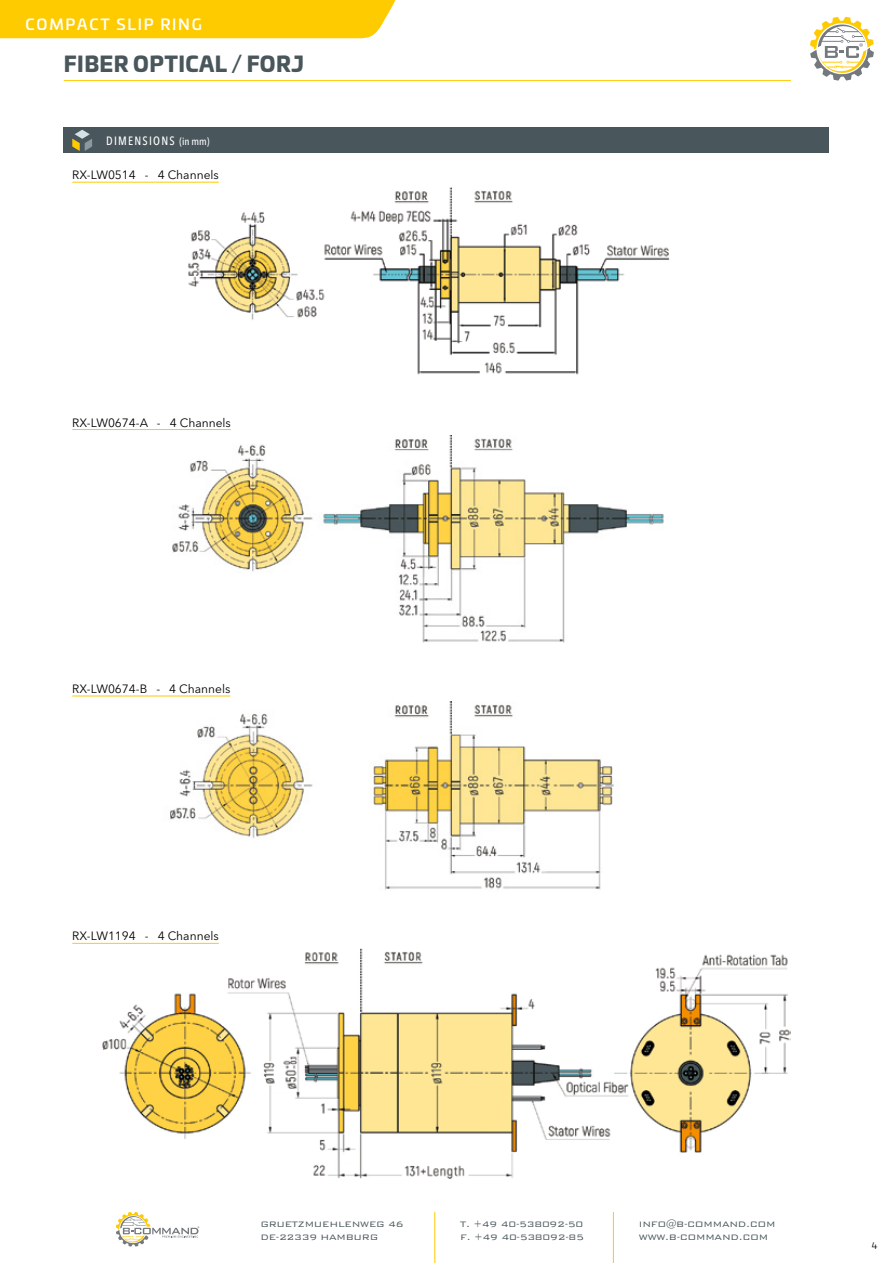
<style>
.page{position:relative;width:893px;height:1263px;background:#fff}
.page>*{position:absolute;margin:0;border:0;box-sizing:border-box;transform-origin:0 0}
.t1{font:900 21px "Univia Pro";letter-spacing:.02em;color:#49565b}
.t2{font:500 15px "Univia Pro";letter-spacing:.12em;color:#fff}
.t3{font:12px "Avenir Next LT Pro";color:#000}
.t4{font:500 condensed 12px "Avenir Next LT Pro";letter-spacing:.1em;color:#fff}
.t5{font:300 10.5px/12.6px "Bank Gothic BT";letter-spacing:-.025em;color:#49565b}
.t6{font:9px "Univia Pro";color:#000}
.s1{font-size:10.5px}
</style>
<div class="page">
<hr style="left:434px;top:1212px;width:1px;height:34px;background:#fecb00">
<hr style="left:613px;top:1212px;width:1px;height:34px;background:#fecb00">
<svg style="left:434px;top:1246px;width:1px;height:17px"></svg>
<svg style="left:613px;top:1246px;width:1px;height:17px"></svg>
<svg style="left:116px;top:1212px;width:83px;height:34px"></svg>
<hr style="left:64px;top:80px;width:727px;height:1px;background:#fecb00">
<div style="left:0;top:0;width:395px;height:38px;background:#fecb00"></div>
<svg style="left:810px;top:17px;width:64px;height:64px"></svg>
<div style="left:64px;top:128px;width:765px;height:25px;background:#49565b"></div>
<hr style="left:72px;top:182px;width:147px;height:1px;background:#ffcb00">
<img style="left:188px;top:188px;width:482px;height:187px">
<hr style="left:72px;top:429px;width:159px;height:1px;background:#ffcb00">
<img style="left:172px;top:435px;width:492px;height:208px">
<hr style="left:72px;top:696px;width:158px;height:1px;background:#ffcb00">
<img style="left:170px;top:701px;width:444px;height:189px">
<hr style="left:72px;top:943px;width:147px;height:1px;background:#ffcb00">
<img style="left:102px;top:949px;width:689px;height:229px">
<svg style="left:72px;top:130px;width:20px;height:21px"></svg>
<h2 class="t2" style="left:26px;top:13px;width:178px">COMPACT SLIP RING</h2>
<h1 class="t1" style="left:64px;top:47px;width:242px">FIBER OPTICAL / FORJ</h1>
<p class="t4" style="left:106px;top:133px;width:105px">DIMENSIONS <span class="s1">(IN MM)</span></p>
<p class="t3" style="left:72px;top:168px;width:148px">RX-LW0514 - 4 Channels</p>
<p class="t3" style="left:72px;top:415px;width:160px">RX-LW0674-A - 4 Channels</p>
<p class="t3" style="left:72px;top:682px;width:160px">RX-LW0674-B - 4 Channels</p>
<p class="t3" style="left:72px;top:929px;width:148px">RX-LW1194 - 4 Channels</p>
<p class="t5" style="left:260px;top:1218px;width:145px">gruetzmuehlenweg 46<br>DE-22339 hamburg</p>
<p class="t5" style="left:460px;top:1218px;width:125px">T. +49 40-538092-50<br>F. +49 40-538092-85</p>
<p class="t5" style="left:639px;top:1218px;width:138px">info@B-command.com www.b-command.com</p>
<p class="t6" style="left:872px;top:1239px;width:7px">4</p>
</div>
